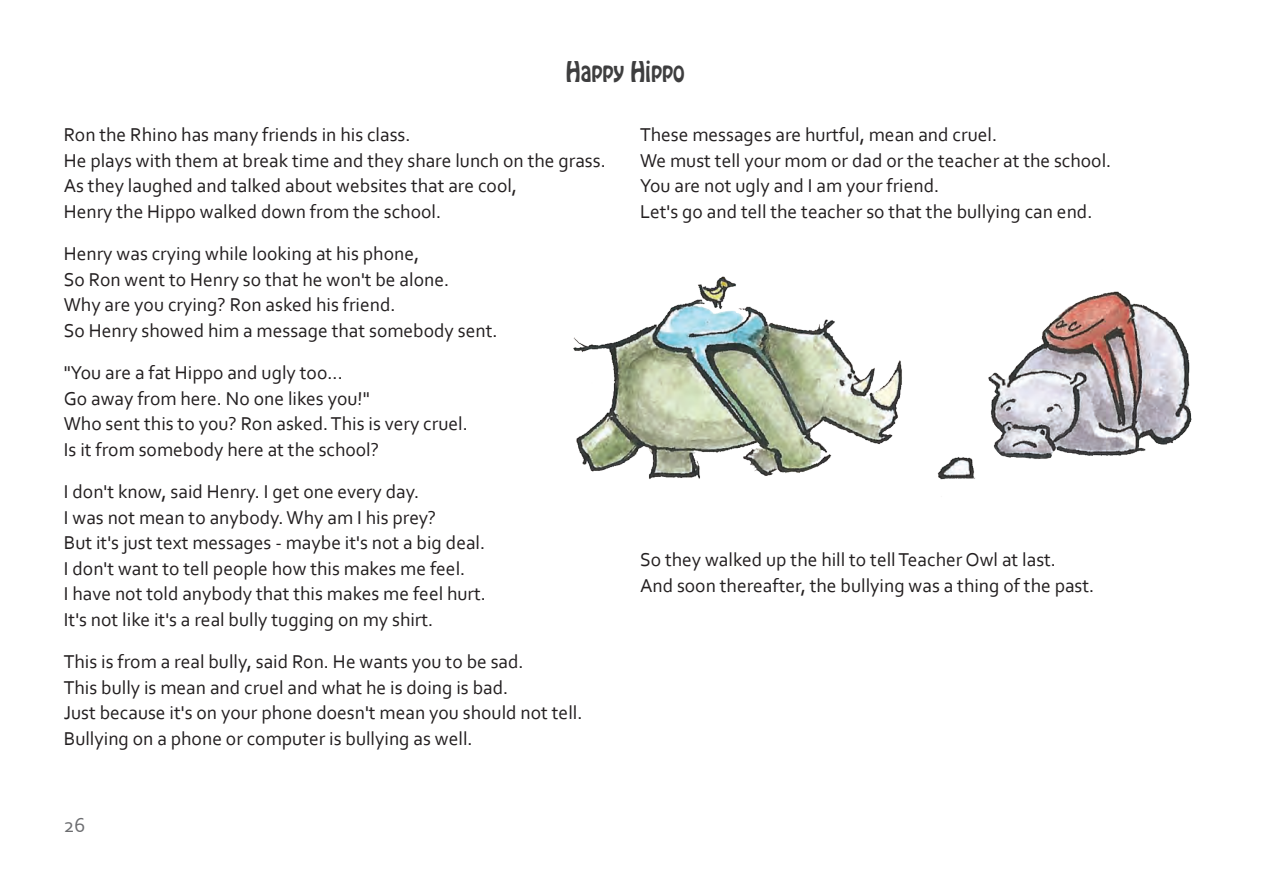
<style>
.page{position:relative;width:1263px;height:893px;background:#fff}
.page>*{position:absolute;margin:0;border:0;box-sizing:border-box;transform-origin:0 0}
.t1{font:25.2px "Hobo Std";color:#3e3e3f;scale:.83 1}
.t2{font:21px "Corbel";color:#6c6d70}
.t3{font:19.5px/25.5px "Corbel";color:#231f20}
</style>
<div class="page">
<img style="left:573px;top:276px;width:619px;height:204px">
<p class="t1" style="left:566px;top:54px;width:145px">Happy Hippo</p>
<p class="t3" style="left:64px;top:122px;width:543px">Ron the Rhino has many friends in his class.<br>He plays with them at break time and they share lunch on the grass.<br>As they laughed and talked about websites that are cool,<br>Henry the Hippo walked down from the school.</p>
<p class="t3" style="left:64px;top:241px;width:435px">Henry was crying while looking at his phone,<br>So Ron went to Henry so that he won't be alone.<br>Why are you crying? Ron asked his friend.<br>So Henry showed him a message that somebody sent.</p>
<p class="t3" style="left:64px;top:360px;width:406px">"You are a fat Hippo and ugly too...<br>Go away from here. No one likes you!"<br>Who sent this to you? Ron asked. This is very cruel.<br>Is it from somebody here at the school?</p>
<p class="t3" style="left:64px;top:479px;width:424px">I don't know, said Henry. I get one every day.<br>I was not mean to anybody. Why am I his prey?<br>But it's just text messages - maybe it's not a big deal.<br>I don't want to tell people how this makes me feel.<br>I have not told anybody that this makes me feel hurt.<br>It's not like it's a real bully tugging on my shirt.</p>
<p class="t3" style="left:64px;top:649px;width:520px">This is from a real bully, said Ron. He wants you to be sad.<br>This bully is mean and cruel and what he is doing is bad.<br>Just because it's on your phone doesn't mean you should not tell.<br>Bullying on a phone or computer is bullying as well.</p>
<p class="t2" style="left:64px;top:812px;width:23px">26</p>
<p class="t3" style="left:640px;top:122px;width:473px">These messages are hurtful, mean and cruel.<br>We must tell your mom or dad or the teacher at the school.<br>You are not ugly and I am your friend.<br>Let's go and tell the teacher so that the bullying can end.</p>
<p class="t3" style="left:640px;top:547px;width:456px">So they walked up the hill to tell Teacher Owl at last.<br>And soon thereafter, the bullying was a thing of the past.</p>
</div>
